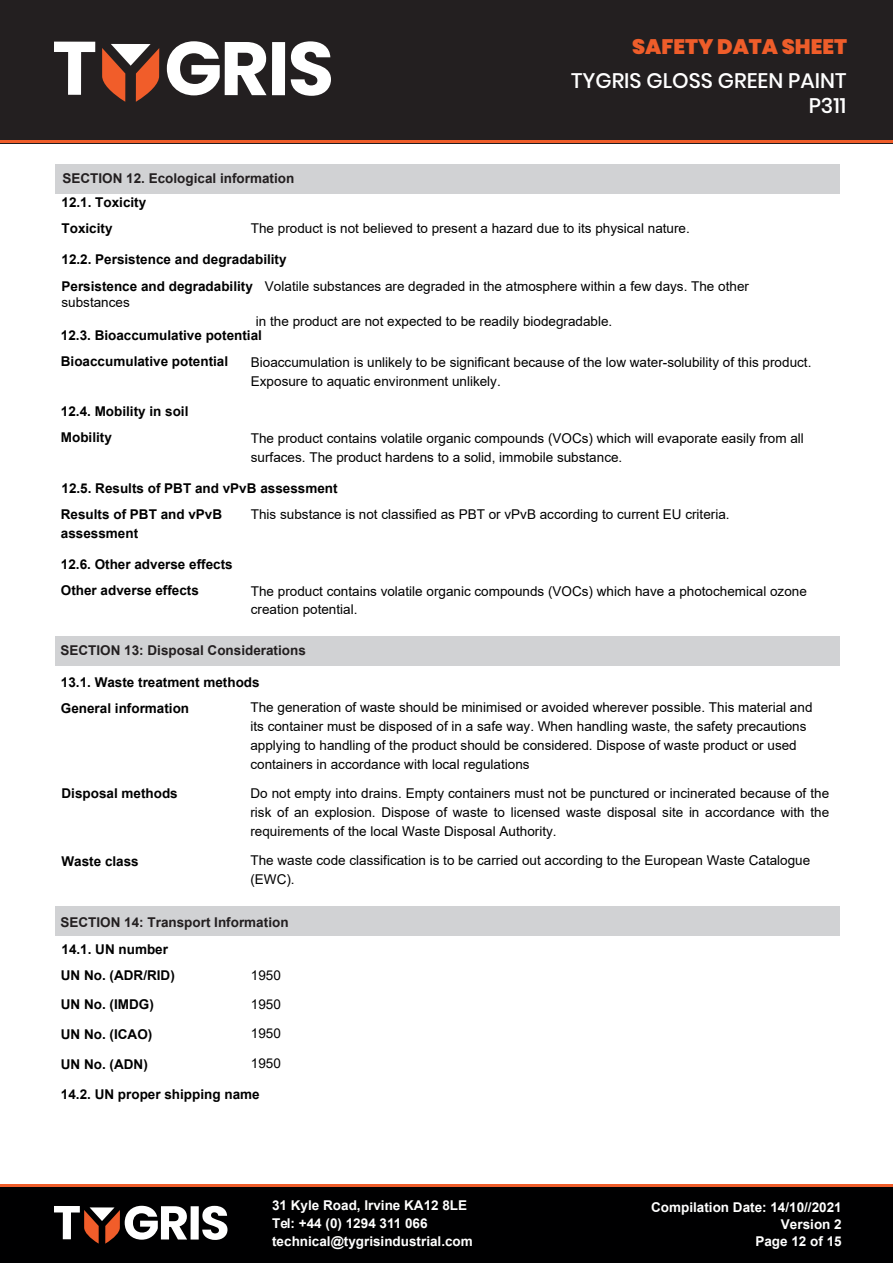
<style>
.page{position:relative;width:893px;height:1263px;background:#fff}
.page>*{position:absolute;margin:0;border:0;box-sizing:border-box;transform-origin:0 0}
.t1{font:500 21px/25.2px "Poppins";color:#fff;text-align:right}
.t2{font:900 21px "Poppins";color:#ef5d2a}
.t3{font:13.5px/18.9px "Arial";color:#000}
.t4{font:700 13.5px/26.4px "Arial";color:#000}
.t5{font:700 13.5px/18px "Arial";color:#fff}
.t6{font:700 13.5px "Arial";color:#231f20}
.s1{font-weight:700}
</style>
<div class="page">
<div style="left:55px;top:164px;width:785px;height:29px;background:#d1d2d4"></div>
<div style="left:0;top:1186px;width:893px;height:77px;background:#000001"></div>
<div style="left:0;top:0;width:893px;height:143px;background:#231f20"></div>
<hr style="left:0;top:140px;width:893px;height:3px;background:#ef5d2a">
<hr style="left:0;top:1184px;width:893px;height:2px;background:#ef5d2a">
<svg style="left:54px;top:42px;width:41px;height:53px"></svg>
<svg style="left:167px;top:41px;width:100px;height:54px"></svg>
<div style="left:272px;top:42px;width:13px;height:53px;background:#fff"></div>
<svg style="left:291px;top:41px;width:40px;height:55px"></svg>
<svg style="left:102px;top:44px;width:57px;height:58px"></svg>
<div style="left:191px;top:1206px;width:8px;height:33px;background:#fff"></div>
<svg style="left:202px;top:1206px;width:26px;height:34px"></svg>
<svg style="left:54px;top:1206px;width:133px;height:38px"></svg>
<div style="left:55px;top:636px;width:785px;height:30px;background:#d1d2d4"></div>
<div style="left:55px;top:906px;width:785px;height:30px;background:#d1d2d4"></div>
<p class="t6" style="left:63px;top:169px;width:233px">SECTION 12. Ecological information</p>
<h1 class="t2" style="left:632px;top:34px;width:216px">SAFETY DATA SHEET</h1>
<h1 class="t1" style="left:571px;top:68px;width:277px">TYGRIS GLOSS GREEN PAINT<br>P311</h1>
<p class="t4" style="left:62px;top:189px;width:86px">12.1. Toxicity<br>Toxicity</p>
<p class="t3" style="left:251px;top:219px;width:440px">The product is not believed to present a hazard due to its physical nature.</p>
<p class="t3" style="left:62px;top:246px;width:689px;line-height:26.4px"><span class="s1">12.2. Persistence and degradability<br>Persistence and degradability</span> Volatile substances are degraded in the atmosphere within a few days. The other</p>
<p class="t3" style="left:62px;top:293px;width:70px">substances</p>
<p class="t3" style="left:256px;top:311px;width:358px">in the product are not expected to be readily biodegradable.</p>
<p class="t3" style="left:251px;top:353px;width:562px">Bioaccumulation is unlikely to be significant because of the low water-solubility of this product.<br>Exposure to aquatic environment unlikely.</p>
<p class="t4" style="left:61px;top:322px;width:203px">12.3. Bioaccumulative potential<br>Bioaccumulative potential</p>
<p class="t4" style="left:61px;top:398px;width:129px">12.4. Mobility in soil<br>Mobility</p>
<p class="t3" style="left:251px;top:429px;width:554px">The product contains volatile organic compounds (VOCs) which will evaporate easily from all surfaces. The product hardens to a solid, immobile substance.</p>
<p class="t4" style="left:61px;top:475px;width:278px">12.5. Results of PBT and vPvB assessment<br>Results of PBT and vPvB</p>
<p class="t3" style="left:251px;top:505px;width:480px">This substance is not classified as PBT or vPvB according to current EU criteria.</p>
<p class="t4" style="left:61px;top:520px;width:79px">assessment</p>
<p class="t4" style="left:61px;top:551px;width:173px">12.6. Other adverse effects<br>Other adverse effects</p>
<p class="t3" style="left:251px;top:581px;width:557px">The product contains volatile organic compounds (VOCs) which have a photochemical ozone creation potential.</p>
<p class="t6" style="left:61px;top:641px;width:247px">SECTION 13: Disposal Considerations</p>
<p class="t4" style="left:61px;top:669px;width:200px">13.1. Waste treatment methods<br>General information</p>
<p class="t3" style="left:250px;top:698px;width:563px">The generation of waste should be minimised or avoided wherever possible. This material and its container must be disposed of in a safe way. When handling waste, the safety precautions applying to handling of the product should be considered. Dispose of waste product or used containers in accordance with local regulations</p>
<p class="t3" style="left:250px;top:784px;width:580px;text-align:justify">Do not empty into drains. Empty containers must not be punctured or incinerated because of the risk of an explosion. Dispose of waste to licensed waste disposal site in accordance with the requirements of the local Waste Disposal Authority.</p>
<p class="t3" style="left:250px;top:851px;width:561px">The waste code classification is to be carried out according to the European Waste Catalogue (EWC).</p>
<p class="t4" style="left:62px;top:780px;width:118px">Disposal methods</p>
<p class="t4" style="left:62px;top:848px;width:79px">Waste class</p>
<p class="t6" style="left:61px;top:913px;width:230px">SECTION 14: Transport Information</p>
<p class="t4" style="left:62px;top:936px;width:108px">14.1. UN number</p>
<p class="t4" style="left:61px;top:962px;width:115px">UN No. (ADR/RID)</p>
<p class="t4" style="left:61px;top:991px;width:94px">UN No. (IMDG)</p>
<p class="t4" style="left:61px;top:1021px;width:93px">UN No. (ICAO)</p>
<p class="t4" style="left:61px;top:1051px;width:88px">UN No. (ADN)</p>
<p class="t4" style="left:61px;top:1081px;width:200px">14.2. UN proper shipping name</p>
<p class="t3" style="left:251px;top:960px;width:32px;line-height:29.4px;text-align:justify">1950<br>1950<br>1950<br>1950</p>
<p class="t5" style="left:272px;top:1196px;width:202px">31 Kyle Road, Irvine KA12 8LE<br>Tel: +44 (0) 1294 311 066 technical@tygrisindustrial.com</p>
<p class="t5" style="left:651px;top:1199px;width:192px;line-height:17px;text-align:right">Compilation Date: 14/10//2021<br>Version 2<br>Page 12 of 15</p>
</div>
